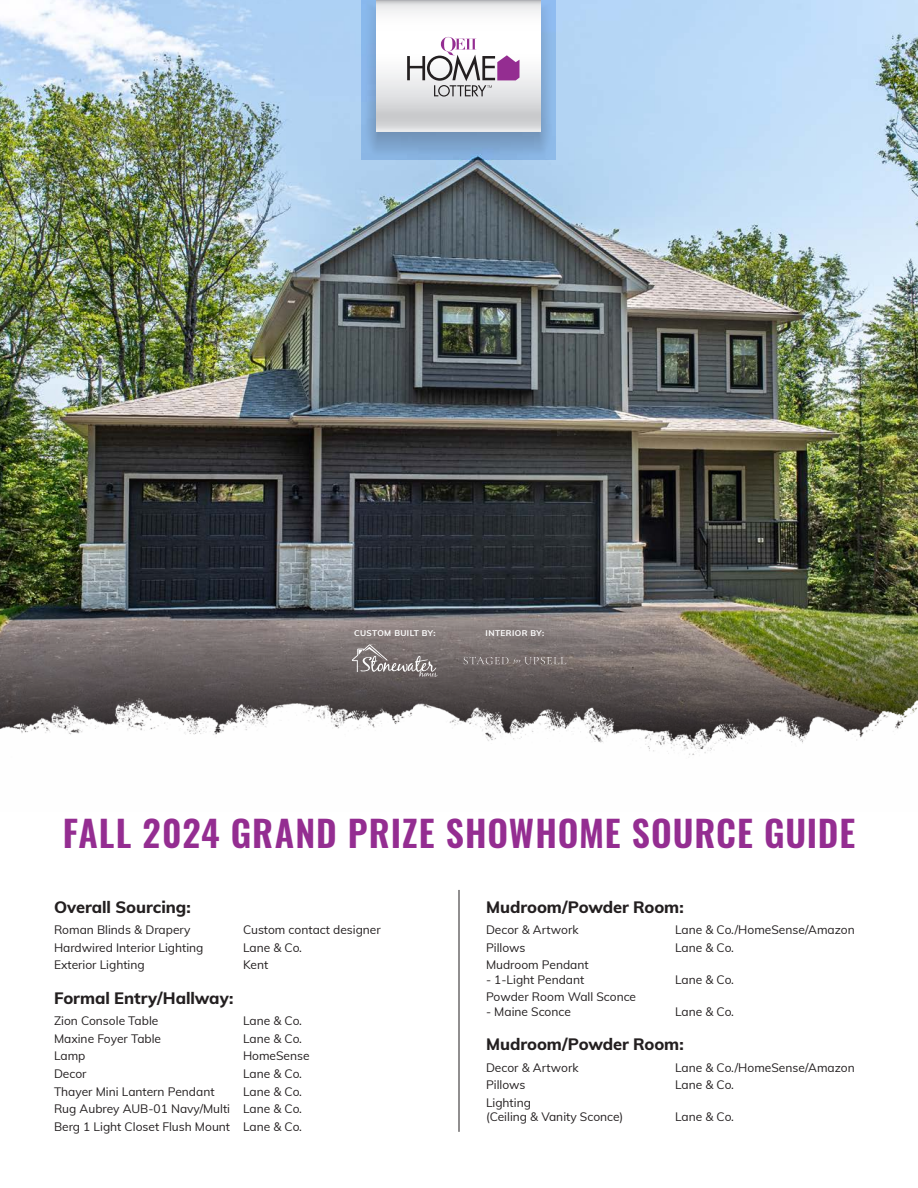
<style>
.page{position:relative;width:918px;height:1188px;background:#fff}
.page>*{position:absolute;margin:0;border:0;box-sizing:border-box;transform-origin:0 0}
.t1{font:600 36px "Oswald";letter-spacing:.025em;color:#942d91}
.t2{font:800 16.5px "Muli";letter-spacing:-.005em;color:#231f20}
.t3{font:12px/17.7px "Muli";color:#231f20;text-align:justify}
.t4{font:700 8.25px "Muli";letter-spacing:.05em;color:#fff}
</style>
<div class="page">
<img style="left:0;top:0;width:918px;height:608px">
<img style="left:0;top:608px;width:918px;height:74px">
<img style="left:0;top:682px;width:918px;height:76px">
<svg style="left:361px;top:0;width:194px;height:159px"></svg>
<svg style="left:352px;top:644px;width:86px;height:33px;background:#867e7e"></svg>
<svg style="left:464px;top:657px;width:102px;height:7px"></svg>
<hr style="left:459px;top:890px;width:1px;height:242px;background:#231f20">
<p class="t4" style="left:354px;top:627px;width:83px">CUSTOM BUILT BY:</p>
<p class="t4" style="left:486px;top:627px;width:60px">INTERIOR BY:</p>
<h1 class="t1" style="left:63px;top:802px;width:794px">FALL 2024 GRAND PRIZE SHOWHOME SOURCE GUIDE</h1>
<h2 class="t2" style="left:54px;top:895px;width:138px">Overall Sourcing:</h2>
<p class="t3" style="left:54px;top:920px;width:138px">Roman Blinds &amp; Drapery</p>
<p class="t3" style="left:243px;top:920px;width:139px">Custom contact designer</p>
<p class="t3" style="left:54px;top:938px;width:151px">Hardwired Interior Lighting</p>
<p class="t3" style="left:243px;top:938px;width:61px">Lane &amp; Co.</p>
<p class="t3" style="left:54px;top:955px;width:92px">Exterior Lighting</p>
<p class="t3" style="left:243px;top:955px;width:27px">Kent</p>
<h2 class="t2" style="left:54px;top:986px;width:181px">Formal Entry/Hallway:</h2>
<p class="t3" style="left:54px;top:1011px;width:106px">Zion Console Table</p>
<p class="t3" style="left:243px;top:1011px;width:61px">Lane &amp; Co.</p>
<p class="t3" style="left:54px;top:1029px;width:109px">Maxine Foyer Table</p>
<p class="t3" style="left:243px;top:1029px;width:61px">Lane &amp; Co.</p>
<p class="t3" style="left:54px;top:1047px;width:33px">Lamp</p>
<p class="t3" style="left:243px;top:1047px;width:68px">HomeSense</p>
<p class="t3" style="left:54px;top:1064px;width:34px">Decor</p>
<p class="t3" style="left:243px;top:1064px;width:61px">Lane &amp; Co.</p>
<p class="t3" style="left:54px;top:1082px;width:162px">Thayer Mini Lantern Pendant</p>
<p class="t3" style="left:54px;top:1082px;width:250px;text-indent:189px">Lane &amp; Co.<br>Rug Aubrey AUB-01 Navy/Multi Lane &amp; Co.<br>Berg 1 Light Closet Flush Mount Lane &amp; Co.</p>
<h2 class="t2" style="left:486px;top:895px;width:199px">Mudroom/Powder Room:</h2>
<p class="t3" style="left:486px;top:920px;width:94px">Decor &amp; Artwork</p>
<p class="t3" style="left:675px;top:920px;width:181px">Lane &amp; Co./HomeSense/Amazon</p>
<p class="t3" style="left:486px;top:938px;width:41px">Pillows</p>
<p class="t3" style="left:675px;top:938px;width:61px">Lane &amp; Co.</p>
<p class="t3" style="left:486px;top:955px;width:104px">Mudroom Pendant</p>
<p class="t3" style="left:486px;top:970px;width:100px">- 1-Light Pendant</p>
<p class="t3" style="left:675px;top:970px;width:61px">Lane &amp; Co.</p>
<p class="t3" style="left:486px;top:988px;width:152px">Powder Room Wall Sconce</p>
<p class="t3" style="left:486px;top:1002px;width:86px">- Maine Sconce</p>
<p class="t3" style="left:675px;top:1002px;width:61px">Lane &amp; Co.</p>
<h2 class="t2" style="left:486px;top:1032px;width:199px">Mudroom/Powder Room:</h2>
<p class="t3" style="left:486px;top:1058px;width:94px">Decor &amp; Artwork</p>
<p class="t3" style="left:675px;top:1058px;width:181px">Lane &amp; Co./HomeSense/Amazon</p>
<p class="t3" style="left:486px;top:1075px;width:41px">Pillows</p>
<p class="t3" style="left:675px;top:1075px;width:61px">Lane &amp; Co.</p>
<p class="t3" style="left:486px;top:1095px;width:139px;line-height:14.4px">Lighting<br>(Ceiling &amp; Vanity Sconce)</p>
<p class="t3" style="left:675px;top:1107px;width:61px">Lane &amp; Co.</p>
</div>
